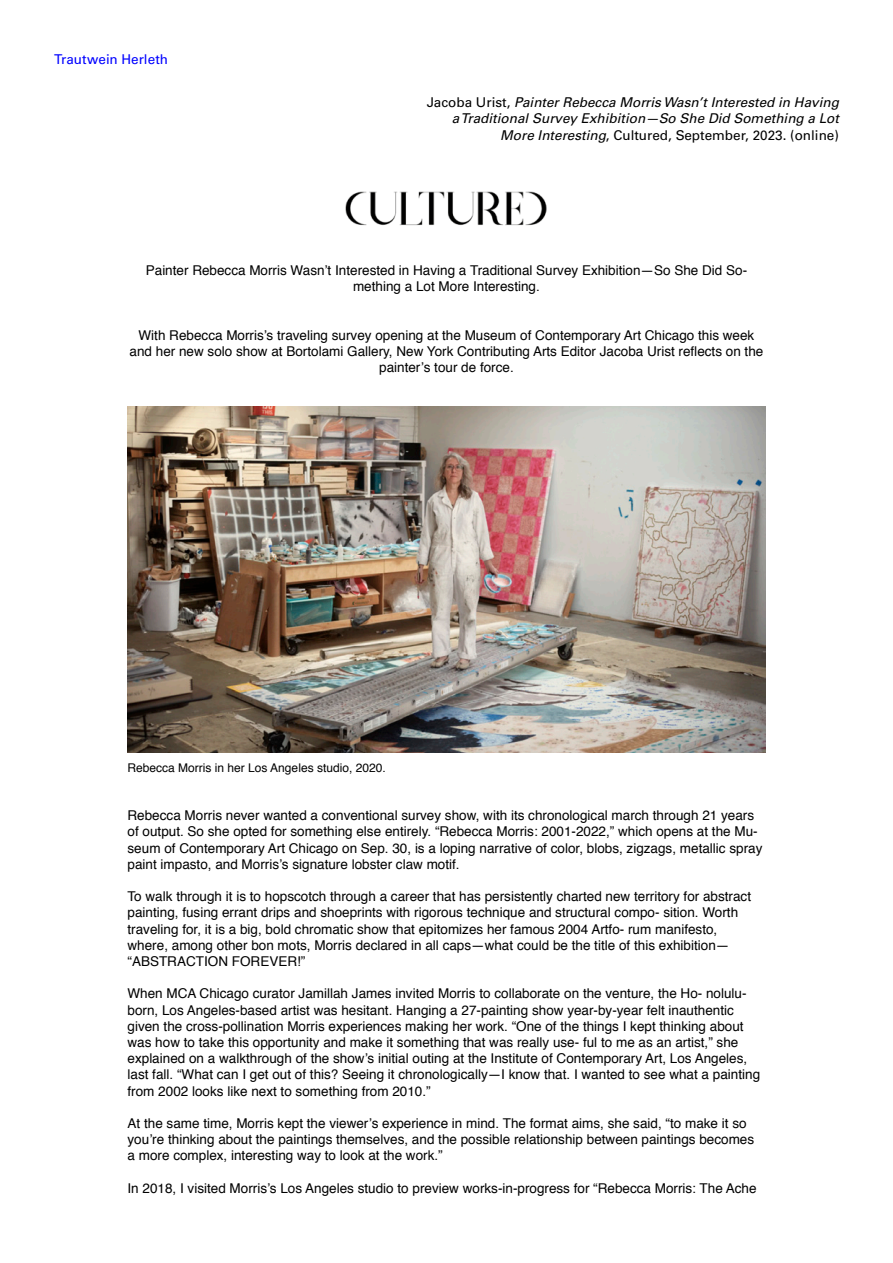
<style>
.page{position:relative;width:893px;height:1263px;background:#fff}
.page>*{position:absolute;margin:0;border:0;box-sizing:border-box;transform-origin:0 0}
.t1{font:13.5px/16.2px "Helvetica";color:#000}
.t2{font:italic 13.5px/16.2px "Univers LT Std";color:#000;text-align:right}
.t3{font:13.5px "Univers LT Std";color:#00f}
.t4{font:12px "Helvetica";color:#000}
.s1{font-style:normal}
</style>
<div class="page">
<img style="left:128px;top:406px;width:637px;height:347px">
<img style="left:345px;top:191px;width:202px;height:35px">
<p class="t3" style="left:54px;top:51px;width:116px">Trautwein Herleth</p>
<p class="t2" style="left:427px;top:94px;width:414px"><span class="s1">Jacoba Urist,</span> Painter Rebecca Morris Wasn’t Interested in Having a Traditional Survey Exhibition—So She Did Something a Lot<br>More Interesting<span class="s1">, Cultured, September, 2023. (online)</span></p>
<p class="t1" style="left:146px;top:263px;width:603px;text-align:center">Painter Rebecca Morris Wasn’t Interested in Having a Traditional Survey Exhibition—So She Did So&shy;mething a Lot More Interesting.</p>
<p class="t1" style="left:130px;top:328px;width:635px;text-align:center">With Rebecca Morris’s traveling survey opening at the Museum of Contemporary Art Chicago this week and her new solo show at Bortolami Gallery, New York Contributing Arts Editor Jacoba Urist reflects on the painter’s tour de force.</p>
<p class="t4" style="left:128px;top:758px;width:260px">Rebecca Morris in her Los Angeles studio, 2020.</p>
<p class="t1" style="left:128px;top:808px;width:636px">Rebecca Morris never wanted a conventional survey show, with its chronological march through 21 years of output. So she opted for something else entirely. “Rebecca Morris: 2001-2022,” which opens at the Mu&shy;seum of Contemporary Art Chicago on Sep. 30, is a loping narrative of color, blobs, zigzags, metallic spray paint impasto, and Morris’s signature lobster claw motif.</p>
<p class="t1" style="left:128px;top:889px;width:625px">To walk through it is to hopscotch through a career that has persistently charted new territory for abstract painting, fusing errant drips and shoeprints with rigorous technique and structural compo- sition. Worth traveling for, it is a big, bold chromatic show that epitomizes her famous 2004 Artfo- rum manifesto, where, among other bon mots, Morris declared in all caps—what could be the title of this exhibition— “ABSTRACTION FOREVER!”</p>
<p class="t1" style="left:128px;top:986px;width:634px">When MCA Chicago curator Jamillah James invited Morris to collaborate on the venture, the Ho- nolulu&shy;born, Los Angeles-based artist was hesitant. Hanging a 27-painting show year-by-year felt inauthentic given the cross-pollination Morris experiences making her work. “One of the things I kept thinking about was how to take this opportunity and make it something that was really use- ful to me as an artist,” she explained on a walkthrough of the show’s initial outing at the Institute of Contemporary Art, Los Angeles, last fall. “What can I get out of this? Seeing it chronologically—I know that. I wanted to see what a painting from 2002 looks like next to something from 2010.”</p>
<p class="t1" style="left:128px;top:1115px;width:628px">At the same time, Morris kept the viewer’s experience in mind. The format aims, she said, “to make it so you’re thinking about the paintings themselves, and the possible relationship between paintings becomes a more complex, interesting way to look at the work.”</p>
<p class="t1" style="left:128px;top:1180px;width:631px">In 2018, I visited Morris’s Los Angeles studio to preview works-in-progress for “Rebecca Morris: The Ache</p>
</div>
